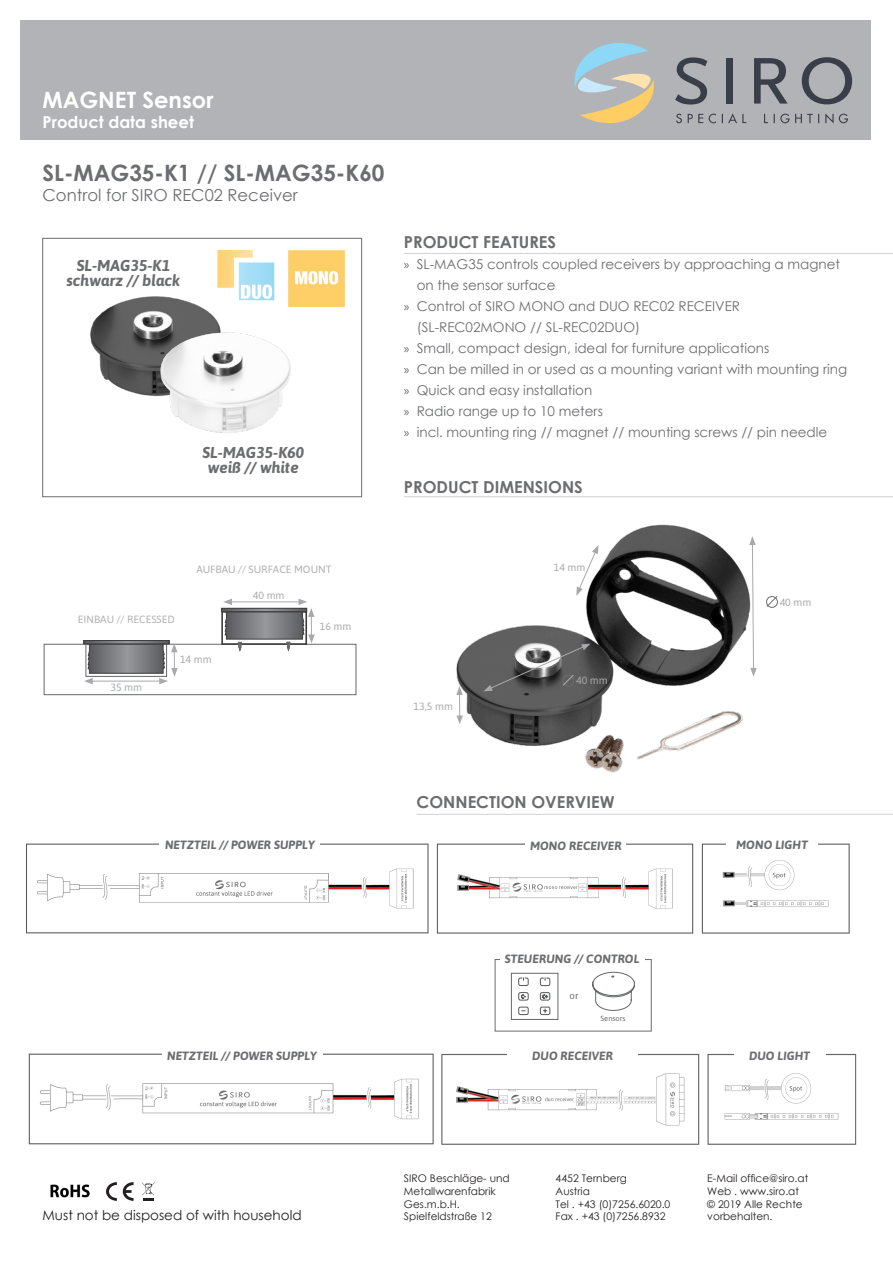
<style>
.page{position:relative;width:893px;height:1263px;background:#fff}
.page>*{position:absolute;margin:0;border:0;box-sizing:border-box;transform-origin:0 0}
.t1{font:700 22.5px "Century Gothic";color:#6c6d70}
.t2{font:700 22.5px "Century Gothic";color:#fff}
.t3{font:700 16.5px "Century Gothic";color:#6c6d70}
.t4{font:16.5px "Century Gothic";color:#6c6d70}
.t5{font:700 16.5px "Century Gothic";color:#fff}
.t6{font:italic 700 15.75px "Asap";color:#6c6d70}
.t7{font:13.5px/21px "Century Gothic";color:#6c6d70}
.t8{font:13.5px "Century Gothic";color:#231f20}
.t9{font:italic 700 12px "Asap";color:#6c6d70}
.t10{font:10.5px/12.6px "Century Gothic";color:#231f20}
.t11{font:10.5px "Asap";color:#b2afb0}
.t12{font:10.5px "Asap";color:#a8a9ad}
.t13{font:9.6px "Asap";color:#6c6d70}
.t14{font:7.5px "Asap";color:#6c6d70}
.s1{font-family:"Myriad Pro"}
</style>
<div class="page">
<div style="left:21px;top:21px;width:850px;height:119px;background:#b2b3b7"></div>
<svg style="left:574px;top:43px;width:80px;height:81px"></svg>
<div style="left:726px;top:58px;width:6px;height:46px;background:#393e49"></div>
<svg style="left:802px;top:57px;width:50px;height:47px"></svg>
<svg style="left:754px;top:58px;width:34px;height:46px"></svg>
<svg style="left:675px;top:57px;width:32px;height:48px"></svg>
<svg style="left:676px;top:113px;width:172px;height:10px"></svg>
<div style="left:43px;top:238px;width:319px;height:259px;border:1px solid #6c6d70"></div>
<img style="left:50px;top:1184px;width:40px;height:14px">
<svg style="left:106px;top:1182px;width:27px;height:19px"></svg>
<svg style="left:142px;top:1182px;width:13px;height:19px"></svg>
<hr style="left:404px;top:253px;width:489px;height:1px;background:#d1d2d4">
<img style="left:288px;top:250px;width:57px;height:58px">
<hr style="left:404px;top:496px;width:489px;height:1px;background:#d1d2d4">
<img style="left:28px;top:1053px;width:829px;height:92px">
<div style="left:162px;top:1048px;width:160px;height:11px;background:#fff"></div>
<div style="left:507px;top:1048px;width:131px;height:16px;background:#fff"></div>
<div style="left:734px;top:1048px;width:91px;height:11px;background:#fff"></div>
<div style="left:495px;top:959px;width:157px;height:72px;border:1px solid #6c6d70"></div>
<div style="left:500px;top:951px;width:144px;height:19px;background:#fff"></div>
<div style="left:511px;top:973px;width:47px;height:47px;border:1px solid #666969"></div>
<svg style="left:518px;top:977px;width:32px;height:38px"></svg>
<svg style="left:592px;top:971px;width:43px;height:40px"></svg>
<hr style="left:416px;top:814px;width:477px;height:1px;background:#d1d2d4">
<svg style="left:219px;top:251px;width:33px;height:36px"></svg>
<div style="left:213px;top:245px;width:45px;height:48px;border:5px solid #fff"></div>
<div style="left:236px;top:260px;width:41px;height:43px;background:#a3ddf7"></div>
<div style="left:234px;top:258px;width:45px;height:47px;border:5px solid #fff"></div>
<svg style="left:241px;top:285px;width:31px;height:14px"></svg>
<div style="left:44px;top:644px;width:312px;height:51px;border:1px solid #66696a"></div>
<div style="left:221px;top:611px;width:86px;height:34px;border:2px solid #3e3e3f"></div>
<div style="left:221px;top:608px;width:86px;height:4px;border:1px solid #3e3e3f"></div>
<div style="left:84px;top:640px;width:85px;height:4px;border:1px solid #3e3e3f"></div>
<svg style="left:223px;top:599px;width:92px;height:53px"></svg>
<svg style="left:84px;top:643px;width:94px;height:41px"></svg>
<img style="left:26px;top:843px;width:824px;height:91px">
<div style="left:525px;top:839px;width:101px;height:15px;background:#fff"></div>
<div style="left:160px;top:838px;width:160px;height:11px;background:#fff"></div>
<div style="left:726px;top:838px;width:92px;height:11px;background:#fff"></div>
<img style="left:90px;top:286px;width:143px;height:110px">
<img style="left:148px;top:323px;width:143px;height:110px">
<img style="left:404px;top:496px;width:430px;height:277px">
<svg style="left:749px;top:536px;width:8px;height:141px"></svg>
<svg style="left:766px;top:596px;width:12px;height:11px"></svg>
<svg style="left:576px;top:545px;width:22px;height:51px"></svg>
<svg style="left:483px;top:644px;width:108px;height:47px;background:#6b6b6b"></svg>
<svg style="left:456px;top:686px;width:7px;height:38px"></svg>
<p class="t2" style="left:43px;top:83px;width:172px">MAGNET Sensor</p>
<p class="t5" style="left:43px;top:110px;width:153px">Product data sheet</p>
<p class="t1" style="left:43px;top:156px;width:344px">SL-MAG35-K1 // SL-MAG35-K60</p>
<p class="t4" style="left:43px;top:183px;width:257px">Control for SIRO REC02 Receiver</p>
<p class="t6" style="left:77px;top:256px;width:95px">SL-MAG35-K1</p>
<p class="t6" style="left:66px;top:271px;width:116px">schwarz // black</p>
<p class="t6" style="left:202px;top:443px;width:103px">SL-MAG35-K60</p>
<p class="t6" style="left:208px;top:458px;width:93px">weiß // white</p>
<p class="t3" style="left:404px;top:230px;width:154px">PRODUCT FEATURES</p>
<p class="t7" style="left:417px;top:254px;width:425px;text-indent:-13px"><span class="s1">»</span> SL-MAG35 controls coupled receivers by approaching a magnet on the sensor surface</p>
<p class="t7" style="left:417px;top:296px;width:325px;text-indent:-13px"><span class="s1">»</span> Control of SIRO MONO and DUO REC02 RECEIVER (SL-REC02MONO // SL-REC02DUO)</p>
<p class="t7" style="left:404px;top:338px;width:367px"><span class="s1">»</span> Small, compact design, ideal for furniture applications</p>
<p class="t7" style="left:404px;top:359px;width:445px"><span class="s1">»</span> Can be milled in or used as a mounting variant with mounting ring</p>
<p class="t7" style="left:404px;top:380px;width:190px"><span class="s1">»</span> Quick and easy installation</p>
<p class="t7" style="left:404px;top:401px;width:200px"><span class="s1">»</span> Radio range up to 10 meters</p>
<p class="t7" style="left:404px;top:422px;width:425px"><span class="s1">»</span> incl. mounting ring // magnet // mounting screws // pin needle</p>
<p class="t3" style="left:404px;top:474px;width:180px">PRODUCT DIMENSIONS</p>
<p class="t11" style="left:196px;top:563px;width:137px">AUFBAU // SURFACE MOUNT</p>
<p class="t11" style="left:78px;top:614px;width:99px">EINBAU // RECESSED</p>
<p class="t12" style="left:110px;top:681px;width:33px">35 mm</p>
<p class="t12" style="left:180px;top:653px;width:33px">14 mm</p>
<p class="t12" style="left:253px;top:589px;width:33px">40 mm</p>
<p class="t12" style="left:320px;top:620px;width:33px">16 mm</p>
<p class="t12" style="left:414px;top:700px;width:41px">13,5 mm</p>
<p class="t12" style="left:554px;top:561px;width:33px">14 mm</p>
<p class="t12" style="left:576px;top:675px;width:33px">40 mm</p>
<p class="t12" style="left:780px;top:596px;width:33px">40 mm</p>
<p class="t3" style="left:416px;top:790px;width:199px">CONNECTION OVERVIEW</p>
<p class="t9" style="left:165px;top:838px;width:151px">NETZTEIL // POWER SUPPLY</p>
<p class="t9" style="left:530px;top:839px;width:93px">MONO RECEIVER</p>
<p class="t9" style="left:736px;top:838px;width:73px">MONO LIGHT</p>
<p class="t9" style="left:505px;top:951px;width:136px">STEUERUNG // CONTROL</p>
<p class="t13" style="left:570px;top:990px;width:10px">or</p>
<p class="t14" style="left:600px;top:1014px;width:27px">Sensors</p>
<p class="t9" style="left:167px;top:1048px;width:151px">NETZTEIL // POWER SUPPLY</p>
<p class="t9" style="left:532px;top:1048px;width:83px">DUO RECEIVER</p>
<p class="t9" style="left:749px;top:1048px;width:63px">DUO LIGHT</p>
<p class="t8" style="left:43px;top:1206px;width:261px">Must not be disposed of with household</p>
<p class="t10" style="left:404px;top:1172px;width:107px">SIRO Beschläge- und<br>Metallwarenfabrik<br>Ges.m.b.H.</p>
<p class="t10" style="left:404px;top:1210px;width:89px">Spielfeldstraße 12</p>
<p class="t10" style="left:556px;top:1172px;width:73px">4452 Ternberg</p>
<p class="t10" style="left:556px;top:1185px;width:36px">Austria</p>
<p class="t10" style="left:556px;top:1197px;width:116px">Tel . +43 (0)7256.6020.0</p>
<p class="t10" style="left:556px;top:1210px;width:111px">Fax . +43 (0)7256.8932</p>
<p class="t10" style="left:707px;top:1172px;width:102px">E-Mail office@siro.at</p>
<p class="t10" style="left:707px;top:1185px;width:93px">Web . www.siro.at</p>
<p class="t10" style="left:707px;top:1197px;width:97px">© 2019 Alle Rechte vorbehalten.</p>
</div>
